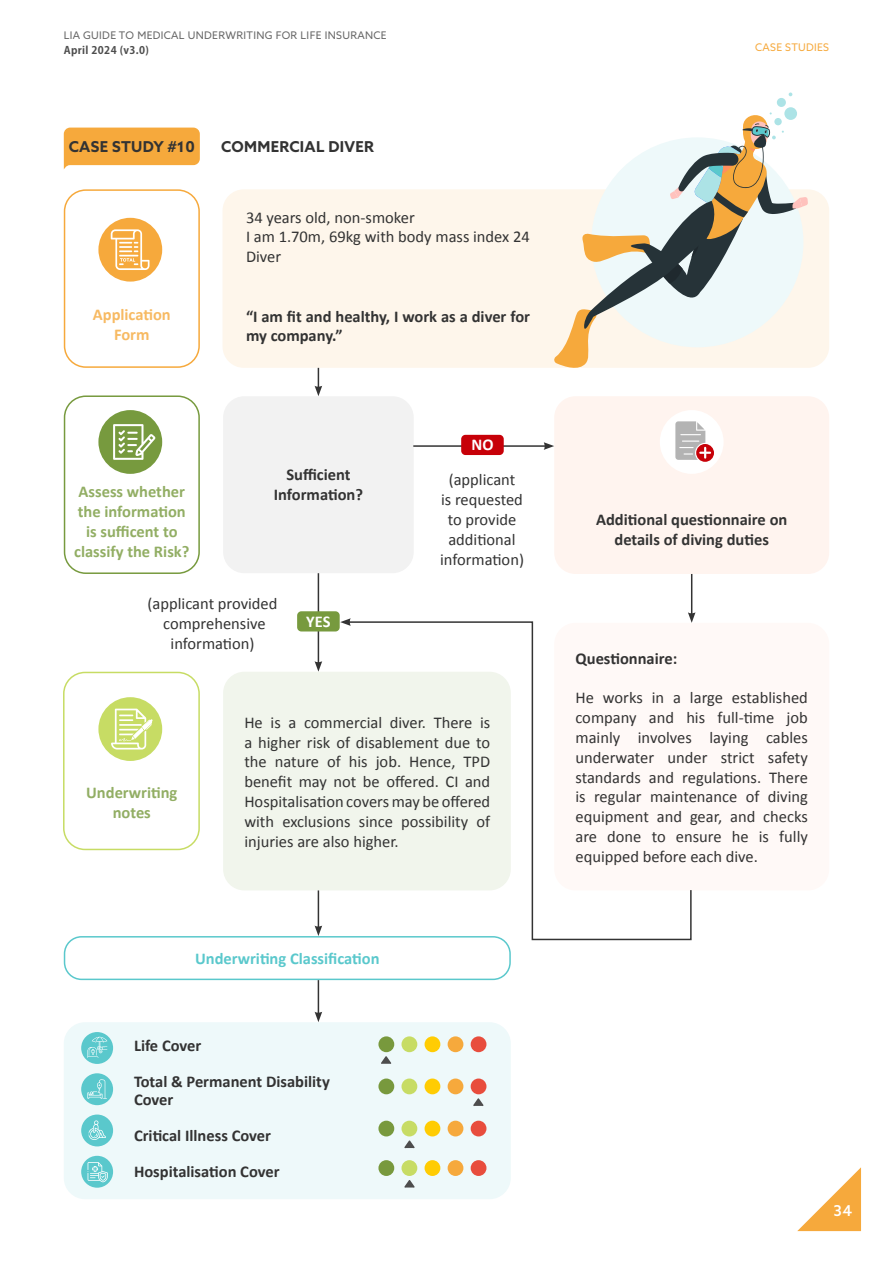
<style>
.page{position:relative;width:893px;height:1263px;background:#fff}
.page>*{position:absolute;margin:0;border:0;box-sizing:border-box;transform-origin:0 0}
.t1{font:16.5px/19.8px "Calibri";color:#333;text-align:justify}
.t2{font:700 16.5px/19.8px "Calibri";color:#333}
.t3{font:700 16.5px/19.8px "Calibri";color:#92ae64;text-align:center}
.t4{font:700 16.5px "Calibri";color:#5ac8cc}
.t5{font:700 16.5px/19.8px "Calibri";color:#f7ba63;text-align:center}
.t6{font:700 16.5px "Calibri";color:#fff}
.t7{font:700 15px "Azo Sans";letter-spacing:.02em;color:#333}
.t8{font:500 15px "Azo Sans";color:#fff}
.t9{font:10.5px "Azo Sans";letter-spacing:.03em;color:#666}
.t10{font:700 10.5px "Adobe Gothic Std";letter-spacing:.035em;color:#4d4d4d}
.t11{font:10.5px "Azo Sans";letter-spacing:.03em;color:#f6a93c}
</style>
<div class="page">
<div style="left:223px;top:189px;width:606px;height:179px;background:#fef6eb;border-radius:21px"></div>
<svg style="left:64px;top:128px;width:136px;height:41px;background:#f6b14f"></svg>
<svg style="left:797px;top:1167px;width:64px;height:64px"></svg>
<hr style="left:318px;top:554px;width:1px;height:109px;background:#333">
<svg style="left:315px;top:661px;width:7px;height:11px"></svg>
<div style="left:297px;top:611px;width:43px;height:20px;background:#779a3e;border-radius:4px"></div>
<div style="left:64px;top:189px;width:136px;height:179px;border:2px solid #f6a93c;border-radius:21px"></div>
<div style="left:64px;top:395px;width:136px;height:179px;border:2px solid #779a3e;border-radius:21px"></div>
<div style="left:64px;top:1022px;width:447px;height:177px;background:#eef9fa;border-radius:21px"></div>
<div style="left:223px;top:396px;width:191px;height:177px;background:#f2f2f2;border-radius:21px"></div>
<div style="left:223px;top:672px;width:288px;height:218px;background:#f1f5ec;border-radius:21px"></div>
<div style="left:98px;top:218px;width:64px;height:64px;background:#f6a93c;border-radius:50%"></div>
<svg style="left:111px;top:229px;width:39px;height:41px"></svg>
<div style="left:554px;top:396px;width:275px;height:178px;background:#fff4ef;border-radius:21px"></div>
<div style="left:554px;top:623px;width:275px;height:267px;background:#fff9f7;border-radius:21px"></div>
<div style="left:98px;top:410px;width:64px;height:64px;background:#779a3e;border-radius:50%"></div>
<svg style="left:113px;top:424px;width:42px;height:36px"></svg>
<div style="left:378px;top:1036px;width:16px;height:16px;background:#78993d;border-radius:50%"></div>
<div style="left:401px;top:1036px;width:16px;height:16px;background:#c7dc64;border-radius:50%"></div>
<div style="left:425px;top:1036px;width:15px;height:16px;background:#ffcc03;border-radius:50%"></div>
<div style="left:448px;top:1036px;width:15px;height:16px;background:#f6a93c;border-radius:50%"></div>
<div style="left:471px;top:1036px;width:15px;height:16px;background:#e84d3d;border-radius:50%"></div>
<svg style="left:381px;top:1056px;width:10px;height:8px"></svg>
<div style="left:378px;top:1078px;width:16px;height:16px;background:#78993d;border-radius:50%"></div>
<div style="left:401px;top:1078px;width:16px;height:16px;background:#c7dc64;border-radius:50%"></div>
<div style="left:425px;top:1078px;width:15px;height:16px;background:#ffcc03;border-radius:50%"></div>
<div style="left:448px;top:1078px;width:15px;height:16px;background:#f6a93c;border-radius:50%"></div>
<div style="left:471px;top:1078px;width:15px;height:16px;background:#e84d3d;border-radius:50%"></div>
<svg style="left:473px;top:1098px;width:11px;height:8px"></svg>
<div style="left:378px;top:1121px;width:16px;height:15px;background:#78993d;border-radius:50%"></div>
<div style="left:401px;top:1121px;width:16px;height:15px;background:#c7dc64;border-radius:50%"></div>
<div style="left:425px;top:1121px;width:15px;height:15px;background:#ffcc03;border-radius:50%"></div>
<div style="left:448px;top:1121px;width:15px;height:15px;background:#f6a93c;border-radius:50%"></div>
<div style="left:471px;top:1121px;width:15px;height:15px;background:#e84d3d;border-radius:50%"></div>
<svg style="left:404px;top:1140px;width:11px;height:8px"></svg>
<div style="left:378px;top:1160px;width:16px;height:16px;background:#78993d;border-radius:50%"></div>
<div style="left:401px;top:1160px;width:16px;height:16px;background:#c7dc64;border-radius:50%"></div>
<div style="left:425px;top:1160px;width:15px;height:16px;background:#ffcc03;border-radius:50%"></div>
<div style="left:448px;top:1160px;width:15px;height:16px;background:#f6a93c;border-radius:50%"></div>
<div style="left:471px;top:1160px;width:15px;height:16px;background:#e84d3d;border-radius:50%"></div>
<svg style="left:404px;top:1180px;width:11px;height:8px"></svg>
<div style="left:64px;top:936px;width:447px;height:44px;border:2px solid #5ac8cc;border-radius:17px"></div>
<hr style="left:413px;top:445px;width:133px;height:2px;background:#333">
<svg style="left:544px;top:442px;width:10px;height:8px"></svg>
<div style="left:461px;top:435px;width:43px;height:20px;background:#c70008;border-radius:4px"></div>
<div style="left:660px;top:410px;width:64px;height:64px;background:#fff;border-radius:50%"></div>
<svg style="left:675px;top:421px;width:39px;height:41px"></svg>
<svg style="left:315px;top:368px;width:7px;height:28px"></svg>
<hr style="left:318px;top:890px;width:1px;height:38px;background:#333">
<svg style="left:315px;top:925px;width:7px;height:11px"></svg>
<hr style="left:318px;top:980px;width:1px;height:34px;background:#333">
<svg style="left:315px;top:1012px;width:7px;height:10px"></svg>
<hr style="left:691px;top:574px;width:1px;height:41px;background:#333">
<svg style="left:688px;top:612px;width:7px;height:10px"></svg>
<svg style="left:347px;top:621px;width:345px;height:320px"></svg>
<svg style="left:340px;top:618px;width:11px;height:8px"></svg>
<div style="left:81px;top:1032px;width:32px;height:32px;background:#5ac8cc;border-radius:50%"></div>
<svg style="left:87px;top:1037px;width:20px;height:20px"></svg>
<div style="left:81px;top:1073px;width:32px;height:32px;background:#5ac8cc;border-radius:50%"></div>
<svg style="left:87px;top:1079px;width:20px;height:20px"></svg>
<div style="left:81px;top:1114px;width:32px;height:32px;background:#5ac8cc;border-radius:50%"></div>
<svg style="left:88px;top:1120px;width:18px;height:20px"></svg>
<div style="left:81px;top:1156px;width:32px;height:32px;background:#5ac8cc;border-radius:50%"></div>
<svg style="left:88px;top:1162px;width:20px;height:20px"></svg>
<div style="left:63px;top:672px;width:137px;height:178px;border:2px solid #c7dc64;border-radius:21px"></div>
<div style="left:98px;top:697px;width:64px;height:64px;background:#c7dc64;border-radius:50%"></div>
<svg style="left:111px;top:709px;width:42px;height:40px"></svg>
<svg style="left:554px;top:93px;width:254px;height:275px"></svg>
<p class="t9" style="left:64px;top:29px;width:324px">LIA GUIDE TO MEDICAL UNDERWRITING FOR LIFE INSURANCE</p>
<p class="t10" style="left:64px;top:44px;width:87px">April 2024 (v3.0)</p>
<p class="t11" style="left:755px;top:40px;width:76px">CASE STUDIES</p>
<p class="t7" style="left:69px;top:137px;width:127px">CASE STUDY #10</p>
<p class="t7" style="left:221px;top:137px;width:154px">COMMERCIAL DIVER</p>
<p class="t5" style="left:93px;top:304px;width:80px">Application<br>Form</p>
<p class="t3" style="left:74px;top:481px;width:117px">Assess whether the information is sufficent to classify the Risk?</p>
<p class="t1" style="left:246px;top:207px;width:285px;text-align:left">34 years old, non-smoker<br>I am 1.70m, 69kg with body mass index 24<br>Diver</p>
<p class="t2" style="left:246px;top:306px;width:286px">“I am fit and healthy, I work as a diver for my company.”</p>
<p class="t2" style="left:274px;top:464px;width:91px;text-align:center">Sufficient<br>Information?</p>
<p class="t6" style="left:471px;top:433px;width:24px">NO</p>
<p class="t1" style="left:440px;top:469px;width:85px;text-align:center">(applicant<br>is requested to provide additional information)</p>
<p class="t1" style="left:148px;top:593px;width:131px;text-align:center">(applicant provided comprehensive information)</p>
<p class="t6" style="left:306px;top:609px;width:26px">YES</p>
<p class="t3" style="left:86px;top:782px;width:93px">Underwriting notes</p>
<p class="t1" style="left:244px;top:712px;width:247px">He is a commercial diver. There is a higher risk of disablement due to the nature of his job. Hence, TPD benefit may not be offered. CI and Hospitalisation covers may be offered with exclusions since possibility of injuries are also higher.</p>
<p class="t4" style="left:195px;top:947px;width:186px">Underwriting Classification</p>
<p class="t2" style="left:134px;top:1027px;width:197px;line-height:36px">Life Cover<br>Total &amp; Permanent Disability</p>
<p class="t2" style="left:134px;top:1081px;width:147px;line-height:36px">Cover<br>Critical Illness Cover<br>Hospitalisation Cover</p>
<p class="t2" style="left:596px;top:509px;width:193px;text-align:center">Additional questionnaire on details of diving duties</p>
<p class="t2" style="left:575px;top:648px;width:103px">Questionnaire:</p>
<p class="t1" style="left:575px;top:688px;width:234px">He works in a large established company and his full-time job mainly involves laying cables underwater under strict safety standards and regulations. There is regular maintenance of diving equipment and gear, and checks are done to ensure he is fully equipped before each dive.</p>
<p class="t8" style="left:833px;top:1200px;width:20px">34</p>
</div>
